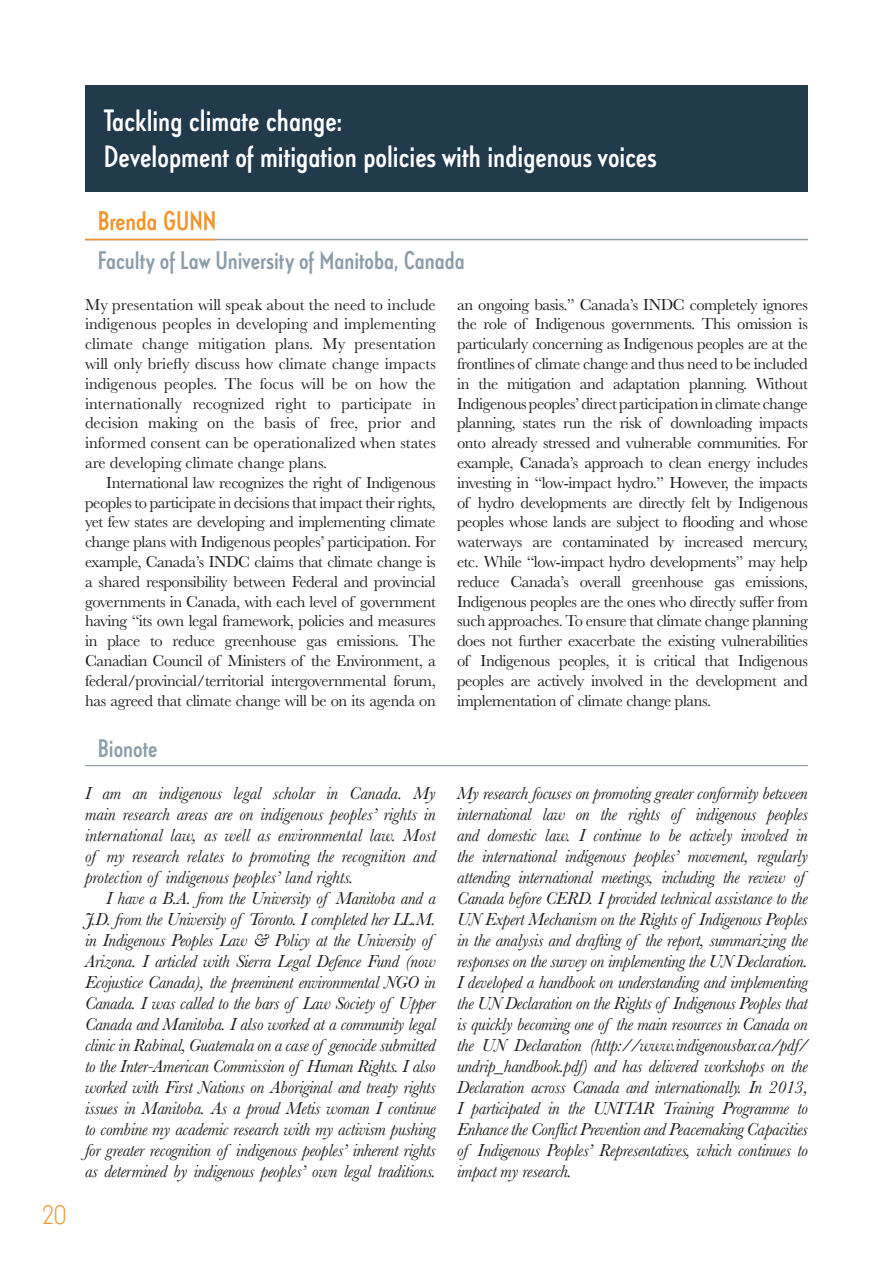
<style>
.page{position:relative;width:893px;height:1263px;background:#fff}
.page>*{position:absolute;margin:0;border:0;box-sizing:border-box;transform-origin:0 0}
.t1{font:500 condensed 30px/36px "Guildford Pro";color:#fff}
.t2{font:300 condensed 27px "Guildford Pro";color:#f3942b}
.t3{font:500 condensed 26.25px "Guildford Pro";color:#f3942b}
.t4{font:500 condensed 24.75px "Guildford Pro";color:#8b9da9}
.t5{font:italic 18px/21px "Baskerville";letter-spacing:-.015em;color:#1d1d1b}
.t6{font:16.5px/19.8px "Baskerville";letter-spacing:-.025em;color:#1d1d1b;text-align:justify}
</style>
<div class="page">
<hr style="left:85px;top:239px;width:723px;height:1px;background:#8b9da9">
<hr style="left:85px;top:239px;width:131px;height:1px;background:#f3942b">
<div style="left:85px;top:85px;width:723px;height:106px;background:#213a4c"></div>
<hr style="left:85px;top:765px;width:723px;height:1px;background:#8b9da9">
<h2 class="t2" style="left:43px;top:1197px;width:25px">20</h2>
<h1 class="t1" style="left:104px;top:103px;width:554px">Tackling climate change:<br>Development of mitigation policies with indigenous voices</h1>
<h3 class="t3" style="left:98px;top:204px;width:120px">Brenda GUNN</h3>
<h3 class="t4" style="left:98px;top:244px;width:369px">Faculty of Law University of Manitoba, Canada</h3>
<p class="t6" style="left:85px;top:295px;width:352px">My presentation will speak about the need to include indigenous peoples in developing and implementing climate change mitigation plans. My presentation will only briefly discuss how climate change impacts indigenous peoples. The focus will be on how the internationally recognized right to participate in decision making on the basis of free, prior and informed consent can be operationalized when states are developing climate change plans.</p>
<p class="t6" style="left:85px;top:473px;width:352px;text-indent:21px">International law recognizes the right of Indigenous peoples to participate in decisions that impact their rights, yet few states are developing and implementing climate change plans with Indigenous peoples’ participation. For example, Canada’s INDC claims that climate change is a shared responsibility between Federal and provincial governments in Canada, with each level of government having “its own legal framework, policies and measures in place to reduce greenhouse gas emissions. The Canadian Council of Ministers of the Environment, a federal/provincial/territorial intergovernmental forum, has agreed that climate change will be on its agenda on</p>
<p class="t6" style="left:457px;top:295px;width:352px">an ongoing basis.” Canada’s INDC completely ignores the role of Indigenous governments. This omission is particularly concerning as Indigenous peoples are at the frontlines of climate change and thus need to be included in the mitigation and adaptation planning. Without Indigenous peoples’ direct participation in climate change planning, states run the risk of downloading impacts onto already stressed and vulnerable communities. For example, Canada’s approach to clean energy includes investing in “low-impact hydro.” However, the impacts of hydro developments are directly felt by Indigenous peoples whose lands are subject to flooding and whose waterways are contaminated by increased mercury, etc. While “low-impact hydro developments” may help reduce Canada’s overall greenhouse gas emissions, Indigenous peoples are the ones who directly suffer from such approaches. To ensure that climate change planning does not further exacerbate the existing vulnerabilities of Indigenous peoples, it is critical that Indigenous peoples are actively involved in the development and implementation of climate change plans.</p>
<h3 class="t4" style="left:98px;top:732px;width:61px">Bionote</h3>
<p class="t5" style="left:85px;top:782px;width:352px;text-align:justify">I am an indigenous legal scholar in Canada. My main research areas are on indigenous peoples’ rights in international law, as well as environmental law. Most of my research relates to promoting the recognition and protection of indigenous peoples’ land rights.</p>
<p class="t5" style="left:85px;top:887px;width:352px;text-indent:21px">I have a B.A. from the University of Manitoba and a J.D. from the University of Toronto. I completed her LL.M. in Indigenous Peoples Law &amp; Policy at the University of Arizona. I articled with Sierra Legal Defence Fund (now Ecojustice Canada), the preeminent environmental NGO in Canada. I was called to the bars of Law Society of Upper Canada and Manitoba. I also worked at a community legal clinic in Rabinal, Guatemala on a case of genocide submitted to the Inter-American Commission of Human Rights. I also worked with First Nations on Aboriginal and treaty rights issues in Manitoba. As a proud Metis woman I continue to combine my academic research with my activism pushing for greater recognition of indigenous peoples’ inherent rights as determined by indigenous peoples’ own legal traditions.</p>
<p class="t5" style="left:457px;top:783px;width:352px">My research focuses on promoting greater conformity between international law on the rights of indigenous peoples and domestic law. I continue to be actively involved in the international indigenous peoples’ movement, regularly attending international meetings, including the review of Canada before CERD. I provided technical assistance to the UN Expert Mechanism on the Rights of Indigenous Peoples in the analysis and drafting of the report, summarizing the responses on the survey on implementing the UN Declaration.<br>I developed a handbook on understanding and implementing the UN Declaration on the Rights of Indigenous Peoples that is quickly becoming one of the main resources in Canada on the UN Declaration (http://www.indigenousbar.ca/pdf/ undrip_handbook.pdf) and has delivered workshops on the Declaration across Canada and internationally. In 2013, I participated in the UNITAR Training Programme to Enhance the Conflict Prevention and Peacemaking Capacities of Indigenous Peoples’ Representatives, which continues to impact my research.</p>
</div>
